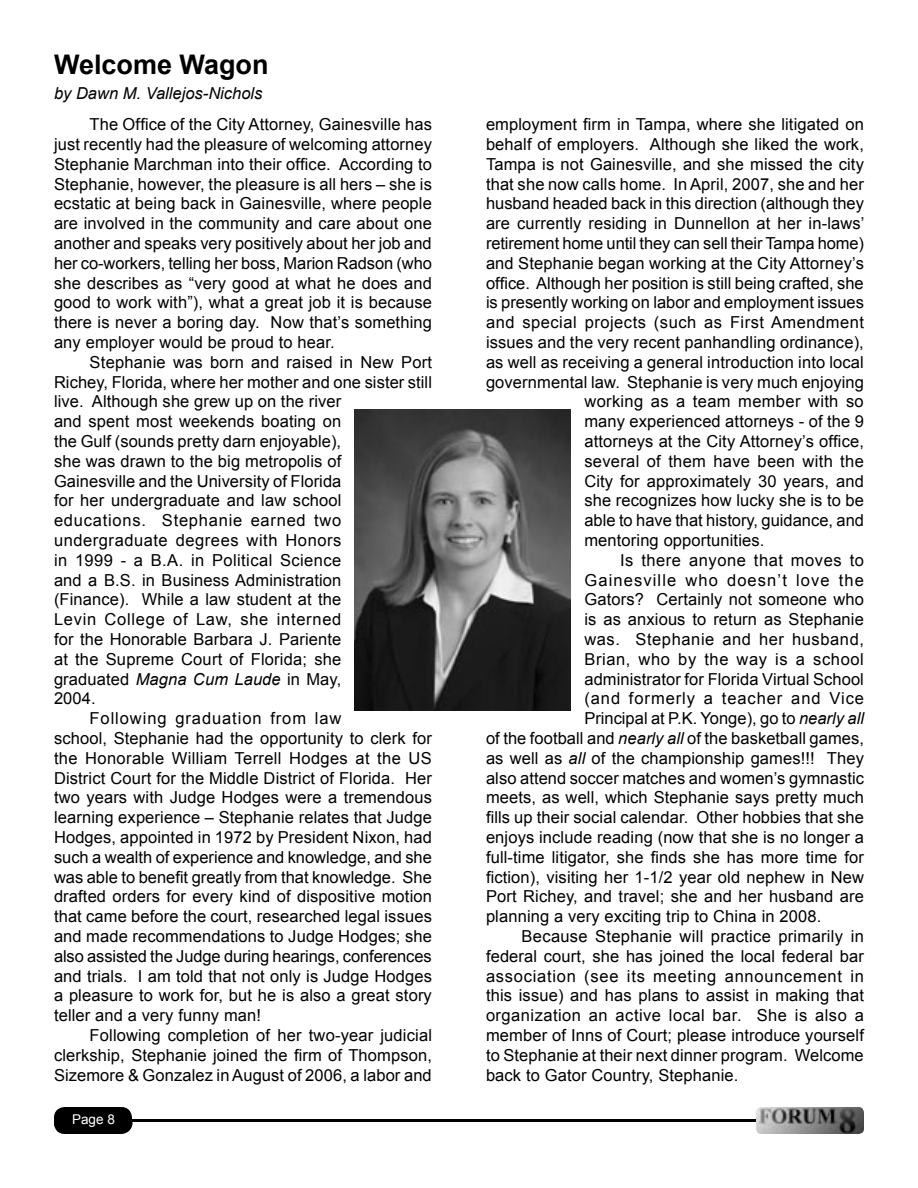
<style>
.page{position:relative;width:918px;height:1188px;background:#fff}
.page>*{position:absolute;margin:0;border:0;box-sizing:border-box;transform-origin:0 0}
.Subhead_1{font:700 27px "Arial";color:#000}
.Body_text{font:16.5px/19.8px "Arial";letter-spacing:.01em;color:#000;text-align:justify}
.Body_text-2{font:16.5px "Arial";letter-spacing:.035em;color:#000}
.Body_text-3{font:16.5px "Arial";letter-spacing:.03em;color:#000}
.Body_text-4{font:16.5px "Arial";letter-spacing:.07em;color:#000}
.Body_text-5{font:16.5px "Arial";letter-spacing:.055em;color:#000}
.by_line{font:italic 16.5px "Arial";color:#000}
.t1{font:13.5px "Arial";color:#fff}
.s1{font-style:italic}
</style>
<div class="page">
<hr style="left:81px;top:1119px;width:736px;height:3px;background:#000">
<div style="left:54px;top:1107px;width:79px;height:27px;background:#000"></div>
<img style="left:756px;top:1107px;width:108px;height:27px">
<img style="left:355px;top:410px;width:216px;height:300px">
<p class="Subhead_1" style="left:54px;top:46px;width:216px">Welcome Wagon</p>
<p class="by_line" style="left:54px;top:82px;width:210px">by Dawn M. Vallejos-Nichols</p>
<p class="Body_text" style="left:54px;top:115px;width:380px;text-indent:36px">The Office of the City Attorney, Gainesville has just recently had the pleasure of welcoming attorney Stephanie Marchman into their office. According to Stephanie, however, the pleasure is all hers – she is ecstatic at being back in Gainesville, where people are involved in the community and care about one another and speaks very positively about her job and her co-workers, telling her boss, Marion Radson (who she describes as “very good at what he does and good to work with”), what a great job it is because there is never a boring day. Now that’s something any employer would be proud to hear.</p>
<p class="Body_text" style="left:54px;top:352px;width:380px;text-align:left;text-indent:36px">Stephanie was born and raised in New Port Richey, Florida, where her mother and one sister still live. Although she grew up on the river<br>and spent most weekends boating on<br>the Gulf (sounds pretty darn enjoyable),<br>she was drawn to the big metropolis of<br>Gainesville and the University of Florida<br>for her undergraduate and law school educations. Stephanie earned two undergraduate degrees with Honors<br>in 1999 - a B.A. in Political Science<br>and a B.S. in Business Administration<br>(Finance). While a law student at the<br>Levin College of Law, she interned<br>for the Honorable Barbara J. Pariente<br>at the Supreme Court of Florida; she<br>graduated <span class="s1">Magna Cum Laude</span> in May,<br>2004.</p>
<p class="Body_text" style="left:54px;top:709px;width:379px;text-align:left;text-indent:36px">Following graduation from law<br>school, Stephanie had the opportunity to clerk for the Honorable William Terrell Hodges at the US District Court for the Middle District of Florida. Her two years with Judge Hodges were a tremendous learning experience – Stephanie relates that Judge Hodges, appointed in 1972 by President Nixon, had such a wealth of experience and knowledge, and she was able to benefit greatly from that knowledge. She drafted orders for every kind of dispositive motion that came before the court, researched legal issues and made recommendations to Judge Hodges; she also assisted the Judge during hearings, conferences and trials. I am told that not only is Judge Hodges a pleasure to work for, but he is also a great story teller and a very funny man!</p>
<p class="Body_text" style="left:54px;top:1025px;width:380px;text-indent:36px">Following completion of her two-year judicial clerkship, Stephanie joined the firm of Thompson, Sizemore &amp; Gonzalez in August of 2006, a labor and</p>
<p class="t1" style="left:72px;top:1110px;width:44px">Page 8</p>
<p class="Body_text" style="left:486px;top:115px;width:379px">employment firm in Tampa, where she litigated on</p>
<p class="Body_text" style="left:486px;top:134px;width:379px">behalf of employers. Although she liked the work,</p>
<p class="Body_text" style="left:486px;top:154px;width:379px">Tampa is not Gainesville, and she missed the city</p>
<p class="Body_text" style="left:486px;top:174px;width:379px">that she now calls home. In April, 2007, she and her</p>
<p class="Body_text" style="left:486px;top:194px;width:380px">husband headed back in this direction (although they</p>
<p class="Body_text" style="left:486px;top:214px;width:380px">are currently residing in Dunnellon at her in-laws’</p>
<p class="Body_text" style="left:486px;top:233px;width:380px">retirement home until they can sell their Tampa home)</p>
<p class="Body_text" style="left:486px;top:253px;width:379px">and Stephanie began working at the City Attorney’s</p>
<p class="Body_text" style="left:486px;top:273px;width:379px">office. Although her position is still being crafted, she</p>
<p class="Body_text" style="left:486px;top:293px;width:380px">is presently working on labor and employment issues</p>
<p class="Body_text-3" style="left:486px;top:312px;width:380px">and special projects (such as First Amendment</p>
<p class="Body_text" style="left:486px;top:332px;width:379px">issues and the very recent panhandling ordinance),</p>
<p class="Body_text" style="left:486px;top:352px;width:379px">as well as receiving a general introduction into local</p>
<p class="Body_text" style="left:486px;top:372px;width:380px">governmental law. Stephanie is very much enjoying</p>
<p class="Body_text" style="left:584px;top:392px;width:281px">working as a team member with so</p>
<p class="Body_text" style="left:584px;top:412px;width:281px">many experienced attorneys - of the 9</p>
<p class="Body_text" style="left:584px;top:431px;width:281px">attorneys at the City Attorney’s office,</p>
<p class="Body_text" style="left:584px;top:451px;width:281px">several of them have been with the</p>
<p class="Body_text" style="left:584px;top:471px;width:281px">City for approximately 30 years, and</p>
<p class="Body_text" style="left:584px;top:491px;width:281px">she recognizes how lucky she is to be</p>
<p class="Body_text" style="left:584px;top:511px;width:281px">able to have that history, guidance, and</p>
<p class="Body_text" style="left:584px;top:530px;width:182px">mentoring opportunities.</p>
<p class="Body_text-2" style="left:620px;top:549px;width:245px">Is there anyone that moves to</p>
<p class="Body_text-4" style="left:584px;top:569px;width:281px">Gainesville who doesn’t love the</p>
<p class="Body_text" style="left:584px;top:590px;width:281px">Gators? Certainly not someone who</p>
<p class="Body_text" style="left:584px;top:610px;width:281px">is as anxious to return as Stephanie</p>
<p class="Body_text-2" style="left:584px;top:628px;width:281px">was. Stephanie and her husband,</p>
<p class="Body_text-2" style="left:584px;top:648px;width:281px">Brian, who by the way is a school</p>
<p class="Body_text" style="left:584px;top:669px;width:281px">administrator for Florida Virtual School</p>
<p class="Body_text-5" style="left:584px;top:688px;width:281px">(and formerly a teacher and Vice</p>
<p class="Body_text" style="left:584px;top:709px;width:281px">Principal at P.K. Yonge), go to <span class="s1">nearly all</span></p>
<p class="Body_text" style="left:486px;top:728px;width:380px">of the football and <span class="s1">nearly all</span> of the basketball games,</p>
<p class="Body_text" style="left:486px;top:748px;width:380px">as well as <span class="s1">all</span> of the championship games!!! They</p>
<p class="Body_text" style="left:486px;top:768px;width:380px">also attend soccer matches and women’s gymnastic</p>
<p class="Body_text" style="left:486px;top:788px;width:379px">meets, as well, which Stephanie says pretty much</p>
<p class="Body_text" style="left:486px;top:808px;width:379px">fills up their social calendar. Other hobbies that she</p>
<p class="Body_text" style="left:486px;top:827px;width:379px">enjoys include reading (now that she is no longer a</p>
<p class="Body_text" style="left:486px;top:847px;width:379px">full-time litigator, she finds she has more time for</p>
<p class="Body_text" style="left:486px;top:867px;width:379px">fiction), visiting her 1-1/2 year old nephew in New</p>
<p class="Body_text" style="left:486px;top:887px;width:379px">Port Richey, and travel; she and her husband are</p>
<p class="Body_text" style="left:486px;top:907px;width:337px">planning a very exciting trip to China in 2008.</p>
<p class="Body_text" style="left:486px;top:926px;width:380px;text-indent:36px">Because Stephanie will practice primarily in federal court, she has joined the local federal bar association (see its meeting announcement in this issue) and has plans to assist in making that organization an active local bar. She is also a member of Inns of Court; please introduce yourself to Stephanie at their next dinner program. Welcome back to Gator Country, Stephanie.</p>
</div>
